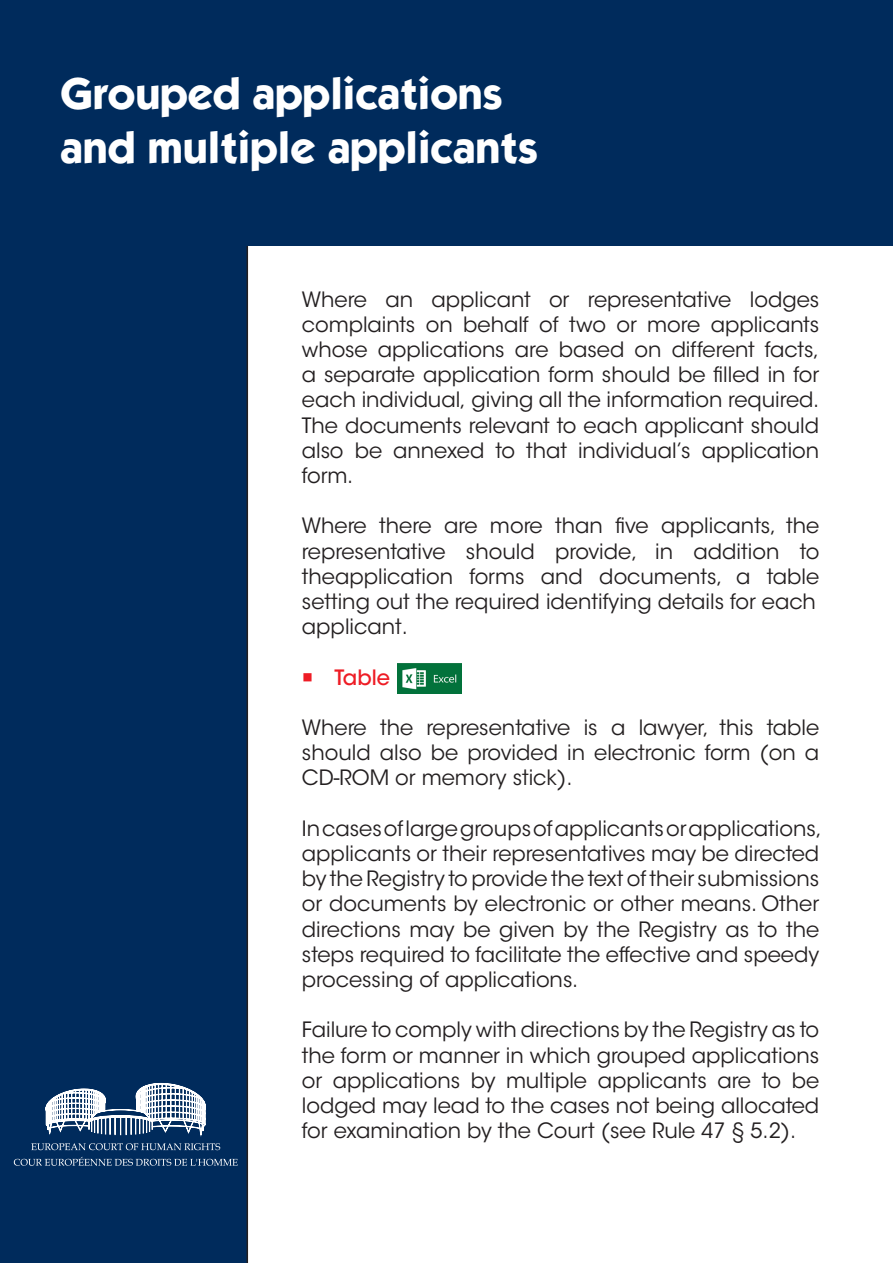
<style>
.page{position:relative;width:893px;height:1263px;background:#fff}
.page>*{position:absolute;margin:0;border:0;box-sizing:border-box;transform-origin:0 0}
.t1{font:700 45px "ITC Kabel Std";color:#fff}
.t2{font:21px/25.2px "ITC Avant Garde Std";color:#231f20;text-align:justify}
.t3{font:500 21px "ITC Avant Garde Std";color:#ee1c25}
</style>
<div class="page">
<div style="left:0;top:0;width:248px;height:1263px;background:#002b5c"></div>
<svg style="left:14px;top:1157px;width:224px;height:9px;background:#34567d"></svg>
<svg style="left:31px;top:1143px;width:189px;height:7px"></svg>
<svg style="left:46px;top:1083px;width:160px;height:52px"></svg>
<div style="left:237px;top:0;width:656px;height:246px;background:#002b5c"></div>
<img style="left:397px;top:663px;width:64px;height:30px">
<p class="t1" style="left:60px;top:66px;width:444px">Grouped applications</p>
<p class="t1" style="left:60px;top:120px;width:479px">and multiple applicants</p>
<p class="t2" style="left:302px;top:287px;width:519px">Where an applicant or representative lodges complaints on behalf of two or more applicants whose applications are based on different facts, a separate application form should be filled in for each individual, giving all the information required.<br>The documents relevant to each applicant should also be annexed to that individual’s application form.</p>
<p class="t2" style="left:302px;top:513px;width:519px">Where there are more than five applicants, the representative should provide, in addition to theapplication forms and documents, a table setting out the required identifying details for each</p>
<p class="t2" style="left:302px;top:614px;width:107px">applicant.</p>
<p class="t3" style="left:302px;top:664px;width:90px">○ Table</p>
<p class="t2" style="left:302px;top:715px;width:519px">Where the representative is a lawyer, this table should also be provided in electronic form (on a CD-ROM or memory stick).</p>
<p class="t2" style="left:302px;top:816px;width:521px;text-align:left">In cases of large groups of applicants or applications, applicants or their representatives may be directed by the Registry to provide the text of their submissions or documents by electronic or other means. Other directions may be given by the Registry as to the steps required to facilitate the effective and speedy processing of applications.</p>
<p class="t2" style="left:302px;top:1017px;width:519px">Failure to comply with directions by the Registry as to the form or manner in which grouped applications or applications by multiple applicants are to be lodged may lead to the cases not being allocated for examination by the Court (see Rule 47 § 5.2).</p>
</div>
